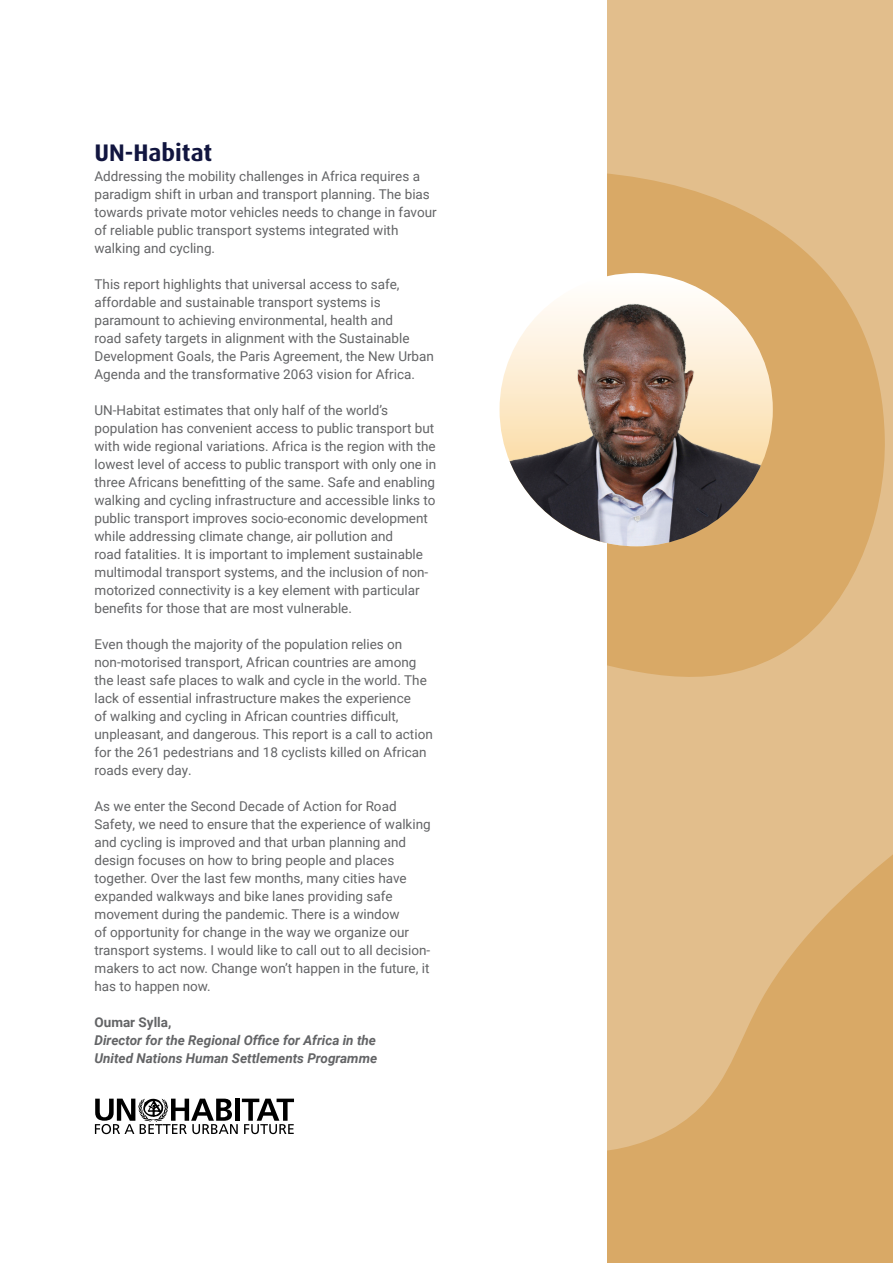
<style>
.page{position:relative;width:893px;height:1263px;background:#fff}
.page>*{position:absolute;margin:0;border:0;box-sizing:border-box;transform-origin:0 0}
.t1{font:700 24px "Dax Pro";color:#11153f}
.t2{font:13.5px/18px "Roboto";color:#636466}
.t3{font:italic 700 13.5px/18px "Roboto";color:#636466}
.t4{font:700 13.5px "Roboto";color:#636466}
</style>
<div class="page">
<svg style="left:608px;top:0;width:285px;height:1263px;background:#deb47b"></svg>
<svg style="left:500px;top:273px;width:273px;height:273px"></svg>
<img style="left:508px;top:288px;width:265px;height:258px">
<svg style="left:95px;top:1098px;width:199px;height:36px"></svg>
<h1 class="t1" style="left:94px;top:137px;width:119px">UN-Habitat</h1>
<p class="t2" style="left:94px;top:166px;width:344px">Addressing the mobility challenges in Africa requires a paradigm shift in urban and transport planning. The bias towards private motor vehicles needs to change in favour of reliable public transport systems integrated with walking and cycling.</p>
<p class="t2" style="left:94px;top:274px;width:341px">This report highlights that universal access to safe, affordable and sustainable transport systems is paramount to achieving environmental, health and<br>road safety targets in alignment with the Sustainable Development Goals, the Paris Agreement, the New Urban Agenda and the transformative 2063 vision for Africa.</p>
<p class="t2" style="left:94px;top:400px;width:343px">UN-Habitat estimates that only half of the world’s population has convenient access to public transport but with wide regional variations. Africa is the region with the lowest level of access to public transport with only one in three Africans benefitting of the same. Safe and enabling walking and cycling infrastructure and accessible links to public transport improves socio-economic development while addressing climate change, air pollution and<br>road fatalities. It is important to implement sustainable multimodal transport systems, and the inclusion of non&shy;motorized connectivity is a key element with particular benefits for those that are most vulnerable.</p>
<p class="t2" style="left:94px;top:634px;width:340px">Even though the majority of the population relies on non-motorised transport, African countries are among the least safe places to walk and cycle in the world. The lack of essential infrastructure makes the experience<br>of walking and cycling in African countries difficult, unpleasant, and dangerous. This report is a call to action for the 261 pedestrians and 18 cyclists killed on African roads every day.</p>
<p class="t2" style="left:94px;top:796px;width:338px">As we enter the Second Decade of Action for Road Safety, we need to ensure that the experience of walking and cycling is improved and that urban planning and design focuses on how to bring people and places together. Over the last few months, many cities have expanded walkways and bike lanes providing safe movement during the pandemic. There is a window<br>of opportunity for change in the way we organize our transport systems. I would like to call out to all decision&shy;makers to act now. Change won’t happen in the future, it has to happen now.</p>
<p class="t4" style="left:94px;top:1012px;width:78px">Oumar Sylla,</p>
<p class="t3" style="left:94px;top:1030px;width:284px">Director for the Regional Office for Africa in the<br>United Nations Human Settlements Programme</p>
</div>
